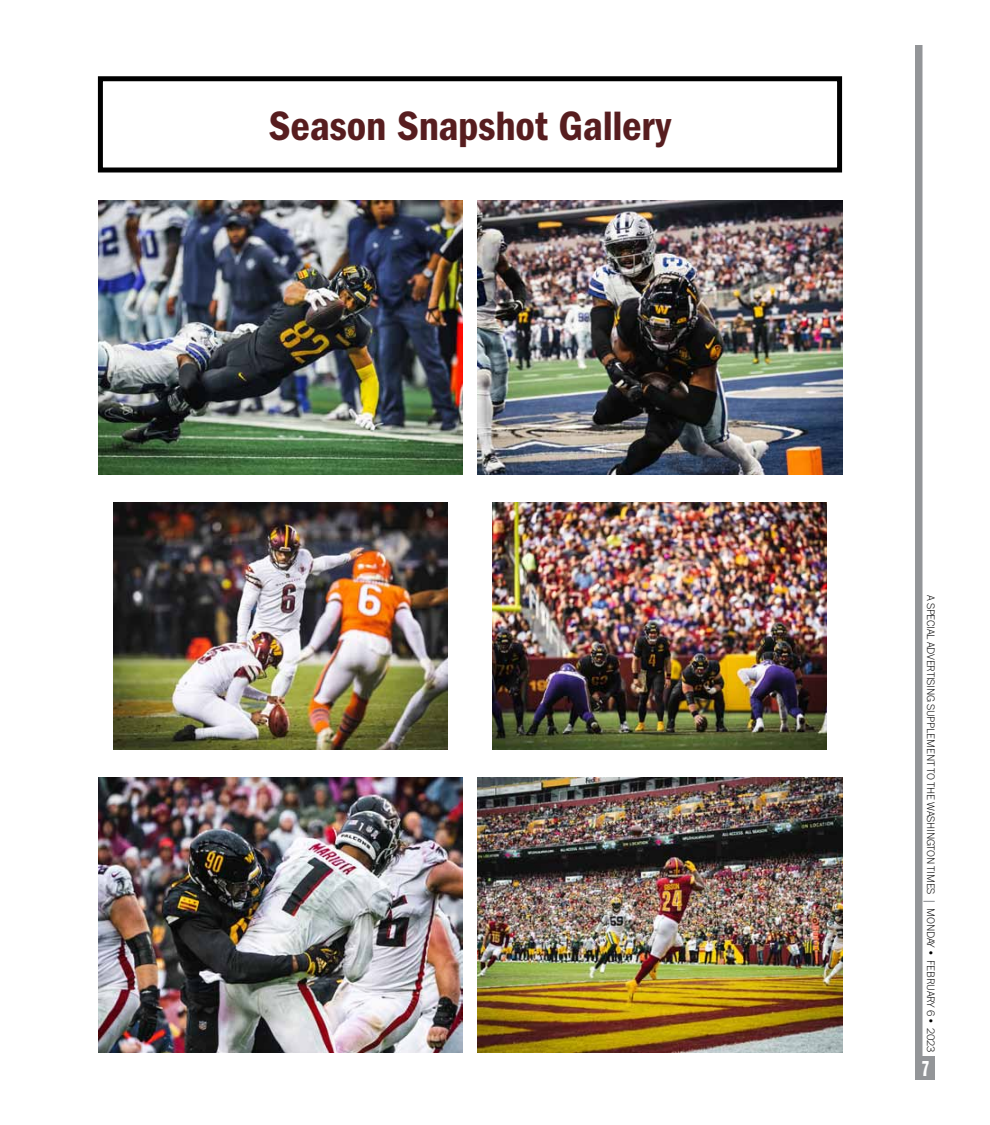
<style>
.page{position:relative;width:990px;height:1125px;background:#fff}
.page>*{position:absolute;margin:0;border:0;box-sizing:border-box;transform-origin:0 0}
.t1{font:600 condensed 42.5px "Franklin Gothic";letter-spacing:-.005em;color:#571d1f}
.t2{font:900 22.5px "Franklin ITC Cond";color:#fff;scale:.8 1}
.t3{font:100 11.25px "Franklin ITC";letter-spacing:-.02em;color:#000}
.s1{font-family:"Franklin ITC Narrow";font-weight:500;font-size:13.62px;color:#939598}
</style>
<div class="page">
<div style="left:915px;top:45px;width:7px;height:1035px;background:#939598"></div>
<div style="left:916px;top:1057px;width:19px;height:23px;background:#939598"></div>
<div style="left:98px;top:76px;width:744px;height:96px;border:5px solid #000"></div>
<img style="left:99px;top:200px;width:363px;height:275px">
<img style="left:478px;top:200px;width:364px;height:275px">
<img style="left:114px;top:502px;width:333px;height:248px">
<img style="left:493px;top:502px;width:334px;height:248px">
<img style="left:99px;top:778px;width:363px;height:274px">
<img style="left:478px;top:778px;width:364px;height:274px">
<h1 class="t1" style="left:269px;top:102px;width:404px">Season Snapshot Gallery</h1>
<p class="t3" style="left:937px;top:595px;width:301px;rotate:90deg">A SPECIAL ADVERTISING SU PPLEMENT TO THE WASHINGTON TIMES</p>
<p class="t3" style="left:937px;top:857px;width:9px;rotate:90deg">N</p>
<p class="t3" style="left:937px;top:900px;width:154px;rotate:90deg"><span class="s1">|</span> Monday • February 6 • 2023</p>
<h2 class="t2" style="left:922px;top:1056px;width:11px">7</h2>
</div>
